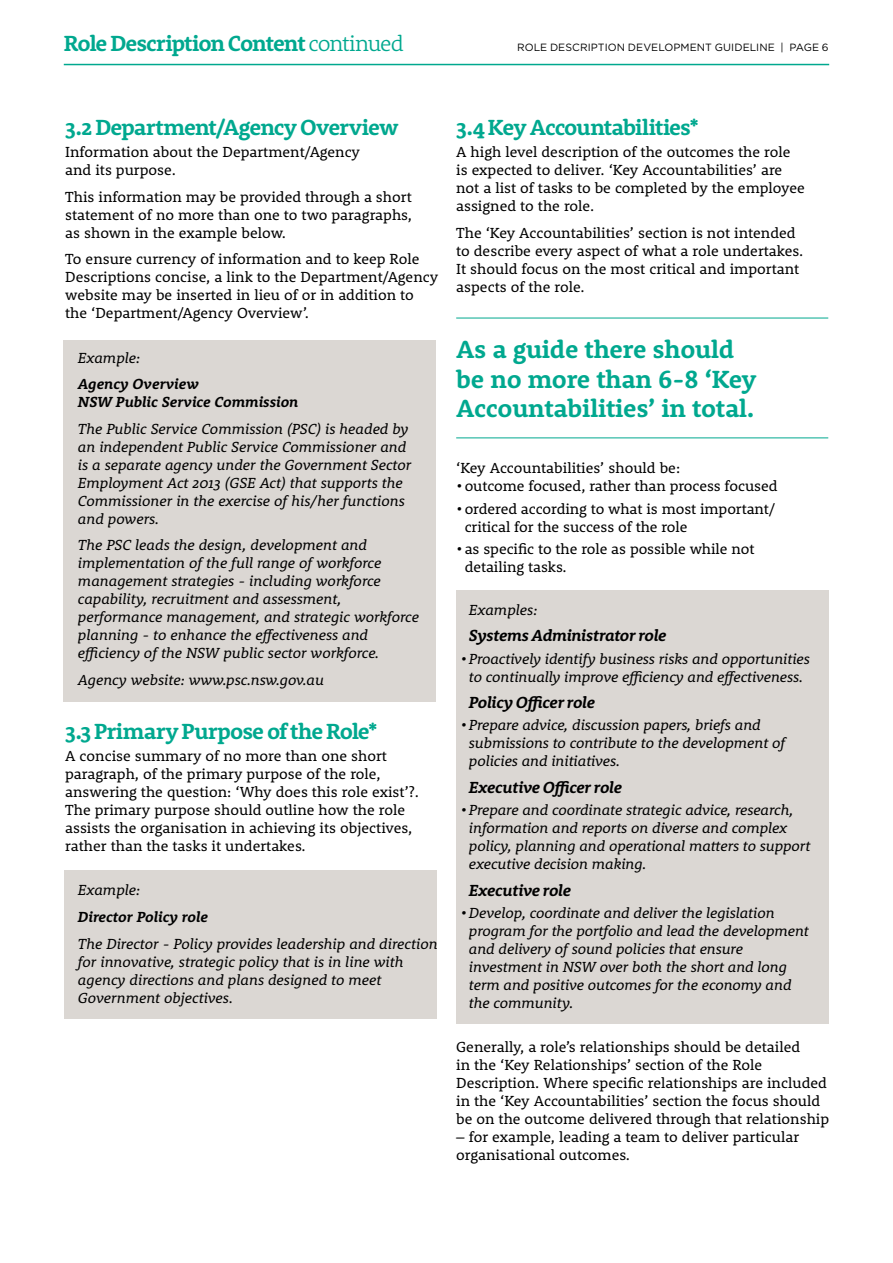
<style>
.page{position:relative;width:893px;height:1263px;background:#fff}
.page>*{position:absolute;margin:0;border:0;box-sizing:border-box;transform-origin:0 0}
.t1{font:700 25.5px/29.1px "Rooney";letter-spacing:-.01em;color:#00a88f}
.t2{font:700 22.5px "Rooney";letter-spacing:-.045em;color:#00a88f}
.t3{font:italic 700 16.5px "Rooney";letter-spacing:-.02em;color:#000}
.t4{font:15px/18px "Rooney";color:#000}
.t5{font:italic 15px/18px "Rooney";letter-spacing:-.005em;color:#000}
.t6{font:italic 700 15px/18px "Rooney";color:#000}
.t7{font:10.5px "Gotham";letter-spacing:.01em;color:#000}
.s1{font-weight:300}
</style>
<div class="page">
<div style="left:456px;top:590px;width:372px;height:434px;background:#dbd7d3"></div>
<div style="left:64px;top:340px;width:372px;height:362px;background:#dbd7d3"></div>
<div style="left:64px;top:871px;width:372px;height:148px;background:#dbd7d3"></div>
<hr style="left:64px;top:64px;width:765px;height:1px;background:#00a88f">
<hr style="left:456px;top:318px;width:372px;height:1px;background:#00a88f">
<hr style="left:456px;top:437px;width:372px;height:1px;background:#00a88f">
<h2 class="t2" style="left:64px;top:29px;width:342px">Role Description Content <span class="s1">continued</span></h2>
<p class="t7" style="left:517px;top:42px;width:313px">ROLE DESCRIPTION DEVELOPMENT GUIDELINE | PAGE 6</p>
<h2 class="t2" style="left:65px;top:113px;width:335px">3.2 Department/Agency Overview</h2>
<p class="t4" style="left:65px;top:143px;width:296px">Information about the Department/Agency and its purpose.</p>
<p class="t4" style="left:65px;top:187px;width:348px;text-align:justify">This information may be provided through a short statement of no more than one to two paragraphs, as shown in the example below.</p>
<p class="t4" style="left:65px;top:250px;width:374px">To ensure currency of information and to keep Role Descriptions concise, a link to the Department/Agency website may be inserted in lieu of or in addition to the ‘Department/Agency Overview’.</p>
<p class="t5" style="left:78px;top:348px;width:64px">Example:</p>
<p class="t6" style="left:78px;top:375px;width:222px">Agency Overview<br>NSW Public Service Commission</p>
<p class="t5" style="left:78px;top:419px;width:335px">The Public Service Commission (PSC) is headed by an independent Public Service Commissioner and is a separate agency under the Government Sector Employment Act 2013 (GSE Act) that supports the Commissioner in the exercise of his/her functions and powers.</p>
<p class="t5" style="left:78px;top:536px;width:343px">The PSC leads the design, development and implementation of the full range of workforce management strategies - including workforce capability, recruitment and assessment, performance management, and strategic workforce planning - to enhance the effectiveness and efficiency of the NSW public sector workforce.</p>
<p class="t5" style="left:78px;top:670px;width:248px">Agency website: www.psc.nsw.gov.au</p>
<h2 class="t2" style="left:65px;top:716px;width:314px">3.3 Primary Purpose of the Role*</h2>
<p class="t4" style="left:65px;top:746px;width:355px">A concise summary of no more than one short paragraph, of the primary purpose of the role, answering the question: ‘Why does this role exist’?.<br>The primary purpose should outline how the role assists the organisation in achieving its objectives, rather than the tasks it undertakes.</p>
<p class="t5" style="left:78px;top:881px;width:64px">Example:</p>
<p class="t6" style="left:78px;top:907px;width:132px">Director Policy role</p>
<p class="t5" style="left:78px;top:934px;width:361px">The Director - Policy provides leadership and direction for innovative, strategic policy that is in line with agency directions and plans designed to meet Government objectives.</p>
<h2 class="t2" style="left:456px;top:113px;width:244px">3.4 Key Accountabilities*</h2>
<p class="t4" style="left:456px;top:143px;width:350px">A high level description of the outcomes the role is expected to deliver. ‘Key Accountabilities’ are not a list of tasks to be completed by the employee assigned to the role.</p>
<p class="t4" style="left:456px;top:223px;width:349px">The ‘Key Accountabilities’ section is not intended to describe every aspect of what a role undertakes.<br>It should focus on the most critical and important aspects of the role.</p>
<h1 class="t1" style="left:456px;top:334px;width:302px">As a guide there should be no more than 6-8 ‘Key<br>Accountabilities’ in total.</h1>
<p class="t4" style="left:456px;top:459px;width:225px">‘Key Accountabilities’ should be:</p>
<p class="t4" style="left:456px;top:477px;width:323px">•outcome focused, rather than process focused</p>
<p class="t4" style="left:465px;top:499px;width:312px;text-indent:-9px">•ordered according to what is most important/ critical for the success of the role</p>
<p class="t4" style="left:465px;top:539px;width:291px;text-indent:-9px">•as specific to the role as possible while not detailing tasks.</p>
<p class="t5" style="left:469px;top:600px;width:70px">Examples:</p>
<p class="t3" style="left:469px;top:625px;width:199px">Systems Administrator role</p>
<p class="t5" style="left:460px;top:649px;width:351px;text-align:center">•Proactively identify business risks and opportunities to continually improve efficiency and effectiveness.</p>
<p class="t3" style="left:469px;top:692px;width:128px">Policy Officer role</p>
<p class="t5" style="left:469px;top:716px;width:318px;text-indent:-9px">•Prepare advice, discussion papers, briefs and submissions to contribute to the development of policies and initiatives.</p>
<p class="t3" style="left:469px;top:776px;width:155px">Executive Officer role</p>
<p class="t5" style="left:469px;top:800px;width:343px;text-indent:-9px">•Prepare and coordinate strategic advice, research, information and reports on diverse and complex policy, planning and operational matters to support executive decision making.</p>
<p class="t3" style="left:469px;top:879px;width:104px">Executive role</p>
<p class="t5" style="left:469px;top:903px;width:341px;text-indent:-9px">•Develop, coordinate and deliver the legislation program for the portfolio and lead the development and delivery of sound policies that ensure investment in NSW over both the short and long term and positive outcomes for the economy and the community.</p>
<p class="t4" style="left:456px;top:1037px;width:374px">Generally, a role’s relationships should be detailed<br>in the ‘Key Relationships’ section of the Role Description. Where specific relationships are included in the ‘Key Accountabilities’ section the focus should be on the outcome delivered through that relationship</p>
<p class="t4" style="left:456px;top:1127px;width:345px">– for example, leading a team to deliver particular organisational outcomes.</p>
</div>
